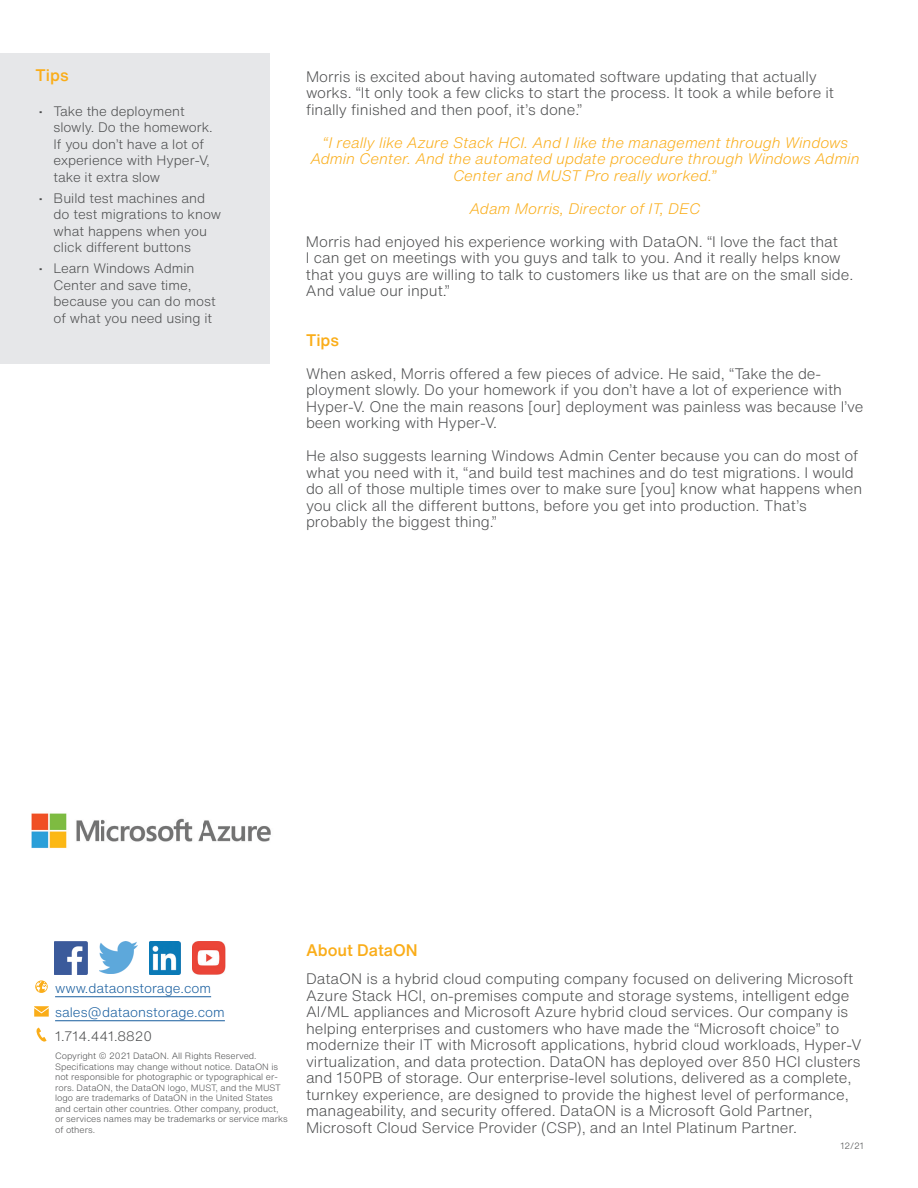
<style>
.page{position:relative;width:918px;height:1188px;background:#fff}
.page>*{position:absolute;margin:0;border:0;box-sizing:border-box;transform-origin:0 0}
.t1{font:500 16.5px "Helvetica Now Text";color:#faad19}
.t2{font:300 15px/16.5px "Helvetica Now Text";color:#4b4c4d}
.t3{font:italic 300 15px/16.5px "Helvetica Now Text";color:#faad19;text-align:center}
.t4{font:300 13.5px/16.5px "Helvetica Now Text";color:#4b4c4d}
.t5{font:300 13.5px/24px "Helvetica Now Text";color:#175d9e}
.t6{font:300 9px/10.5px "Helvetica Now Text";color:#4b4c4d}
</style>
<div class="page">
<svg style="left:36px;top:1028px;width:11px;height:14px"></svg>
<svg style="left:34px;top:1006px;width:15px;height:11px"></svg>
<svg style="left:35px;top:980px;width:13px;height:13px"></svg>
<hr style="left:55px;top:996px;width:156px;height:1px;background:#175d9e">
<hr style="left:55px;top:1020px;width:170px;height:1px;background:#175d9e">
<img style="left:54px;top:941px;width:33px;height:33px">
<img style="left:99px;top:942px;width:38px;height:32px">
<img style="left:149px;top:942px;width:32px;height:32px">
<img style="left:192px;top:941px;width:33px;height:33px">
<div style="left:0;top:53px;width:270px;height:311px;background:#e6e7e9"></div>
<img style="left:31px;top:813px;width:240px;height:35px">
<p class="t1" style="left:36px;top:63px;width:35px">Tips</p>
<p class="t4" style="left:54px;top:102px;width:161px;text-indent:-15px">• Take the deployment slowly. Do the homework.<br>If you don’t have a lot of experience with Hyper-V, take it extra slow</p>
<p class="t4" style="left:54px;top:189px;width:169px;text-indent:-15px">• Build test machines and do test migrations to know what happens when you click different buttons</p>
<p class="t4" style="left:54px;top:260px;width:164px;text-indent:-15px">• Learn Windows Admin<br>Center and save time, because you can do most of what you need using it</p>
<p class="t2" style="left:306px;top:68px;width:530px">Morris is excited about having automated software updating that actually works. “It only took a few clicks to start the process. It took a while before it finally finished and then poof, it’s done.”</p>
<p class="t3" style="left:310px;top:134px;width:551px">“I really like Azure Stack HCI. And I like the management through Windows<br>Admin Center. And the automated update procedure through Windows Admin<br>Center and MUST Pro really worked.”</p>
<p class="t3" style="left:470px;top:200px;width:232px">Adam Morris, Director of IT, DEC</p>
<p class="t2" style="left:306px;top:233px;width:549px">Morris had enjoyed his experience working with DataON. “I love the fact that<br>I can get on meetings with you guys and talk to you. And it really helps know that you guys are willing to talk to customers like us that are on the small side.<br>And value our input.”</p>
<p class="t1" style="left:306px;top:327px;width:35px">Tips</p>
<p class="t2" style="left:306px;top:365px;width:559px">When asked, Morris offered a few pieces of advice. He said, “Take the de&shy;ployment slowly. Do your homework if you don’t have a lot of experience with Hyper-V. One the main reasons [our] deployment was painless was because I’ve been working with Hyper-V.</p>
<p class="t2" style="left:306px;top:447px;width:558px">He also suggests learning Windows Admin Center because you can do most of what you need with it, “and build test machines and do test migrations. I would do all of those multiple times over to make sure [you] know what happens when you click all the different buttons, before you get into production. That’s probably the biggest thing.”</p>
<p class="t5" style="left:55px;top:976px;width:171px">www.dataonstorage.com sales@dataonstorage.com</p>
<p class="t4" style="left:55px;top:1028px;width:99px">1.714.441.8820</p>
<p class="t6" style="left:55px;top:1051px;width:234px">Copyright © 2021 DataON. All Rights Reserved.<br>Specifications may change without notice. DataON is not responsible for photographic or typographical er&shy;rors. DataON, the DataON logo, MUST, and the MUST logo are trademarks of DataON in the United States and certain other countries. Other company, product, or services names may be trademarks or service marks of others.</p>
<p class="t1" style="left:306px;top:938px;width:113px">About DataON</p>
<p class="t2" style="left:306px;top:970px;width:557px">DataON is a hybrid cloud computing company focused on delivering Microsoft Azure Stack HCI, on-premises compute and storage systems, intelligent edge AI/ML appliances and Microsoft Azure hybrid cloud services. Our company is helping enterprises and customers who have made the “Microsoft choice” to modernize their IT with Microsoft applications, hybrid cloud workloads, Hyper-V virtualization, and data protection. DataON has deployed over 850 HCI clusters and 150PB of storage. Our enterprise-level solutions, delivered as a complete, turnkey experience, are designed to provide the highest level of performance, manageability, and security offered. DataON is a Microsoft Gold Partner, Microsoft Cloud Service Provider (CSP), and an Intel Platinum Partner.</p>
<p class="t6" style="left:840px;top:1141px;width:25px">12/21</p>
</div>
